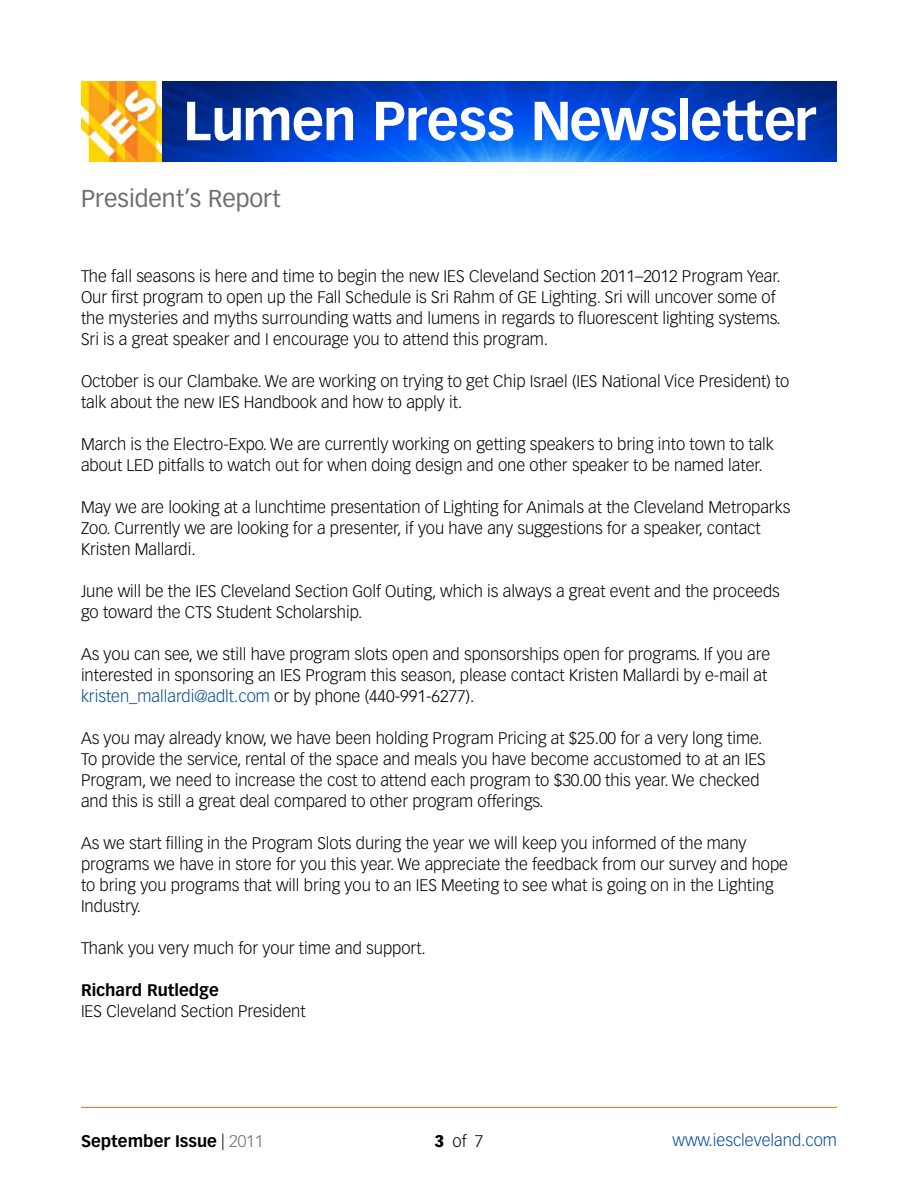
<style>
.page{position:relative;width:918px;height:1188px;background:#fff}
.page>*{position:absolute;margin:0;border:0;box-sizing:border-box;transform-origin:0 0}
.t1{font:700 54px "Vectora LH";letter-spacing:-.02em;color:#fff}
.t2{font:24px "Vectora LH";color:#6d6f71}
.t3{font:300 16.5px/21px "Vectora LH";color:#000}
.t4{font:700 16.5px "Vectora LH";color:#000}
.t5{font:300 16.5px "Vectora LH";color:#004c98}
.s1{color:#004c98}
.s2{font-weight:300}
.s3{font-weight:300;color:#6d6f71}
.s4{font-weight:900}
</style>
<div class="page">
<hr style="left:81px;top:1107px;width:756px;height:1px;background:#d4711a">
<img style="left:81px;top:81px;width:756px;height:81px">
<h1 class="t1" style="left:183px;top:88px;width:634px">Lumen Press Newsletter</h1>
<h2 class="t2" style="left:81px;top:184px;width:201px">President’s Report</h2>
<p class="t3" style="left:81px;top:266px;width:701px">The fall seasons is here and time to begin the new IES Cleveland Section 2011–2012 Program Year.<br>Our first program to open up the Fall Schedule is Sri Rahm of GE Lighting. Sri will uncover some of the mysteries and myths surrounding watts and lumens in regards to fluorescent lighting systems.<br>Sri is a great speaker and I encourage you to attend this program.</p>
<p class="t3" style="left:81px;top:371px;width:710px">October is our Clambake. We are working on trying to get Chip Israel (IES National Vice President) to talk about the new IES Handbook and how to apply it.</p>
<p class="t3" style="left:81px;top:434px;width:694px">March is the Electro-Expo. We are currently working on getting speakers to bring into town to talk about LED pitfalls to watch out for when doing design and one other speaker to be named later.</p>
<p class="t3" style="left:81px;top:497px;width:711px">May we are looking at a lunchtime presentation of Lighting for Animals at the Cleveland Metroparks<br>Zoo. Currently we are looking for a presenter, if you have any suggestions for a speaker, contact<br>Kristen Mallardi.</p>
<p class="t3" style="left:81px;top:581px;width:700px">June will be the IES Cleveland Section Golf Outing, which is always a great event and the proceeds go toward the CTS Student Scholarship.</p>
<p class="t3" style="left:81px;top:644px;width:691px">As you can see, we still have program slots open and sponsorships open for programs. If you are interested in sponsoring an IES Program this season, please contact Kristen Mallardi by e-mail at <span class="s1">kristen_mallardi@adlt.com</span> or by phone (440-991-6277).</p>
<p class="t3" style="left:81px;top:728px;width:686px">As you may already know, we have been holding Program Pricing at $25.00 for a very long time.<br>To provide the service, rental of the space and meals you have become accustomed to at an IES Program, we need to increase the cost to attend each program to $30.00 this year. We checked and this is still a great deal compared to other program offerings.</p>
<p class="t3" style="left:81px;top:833px;width:709px">As we start filling in the Program Slots during the year we will keep you informed of the many programs we have in store for you this year. We appreciate the feedback from our survey and hope to bring you programs that will bring you to an IES Meeting to see what is going on in the Lighting Industry.</p>
<p class="t3" style="left:81px;top:938px;width:346px">Thank you very much for your time and support.</p>
<p class="t4" style="left:81px;top:981px;width:139px">Richard Rutledge</p>
<p class="t3" style="left:81px;top:1001px;width:226px">IES Cleveland Section President</p>
<p class="t4" style="left:81px;top:1131px;width:184px">September Issue <span class="s2">|</span> <span class="s3">2011</span></p>
<p class="t3" style="left:435px;top:1131px;width:50px"><span class="s4">3</span>of7</p>
<p class="t5" style="left:673px;top:1131px;width:166px">www.iescleveland.com</p>
</div>
